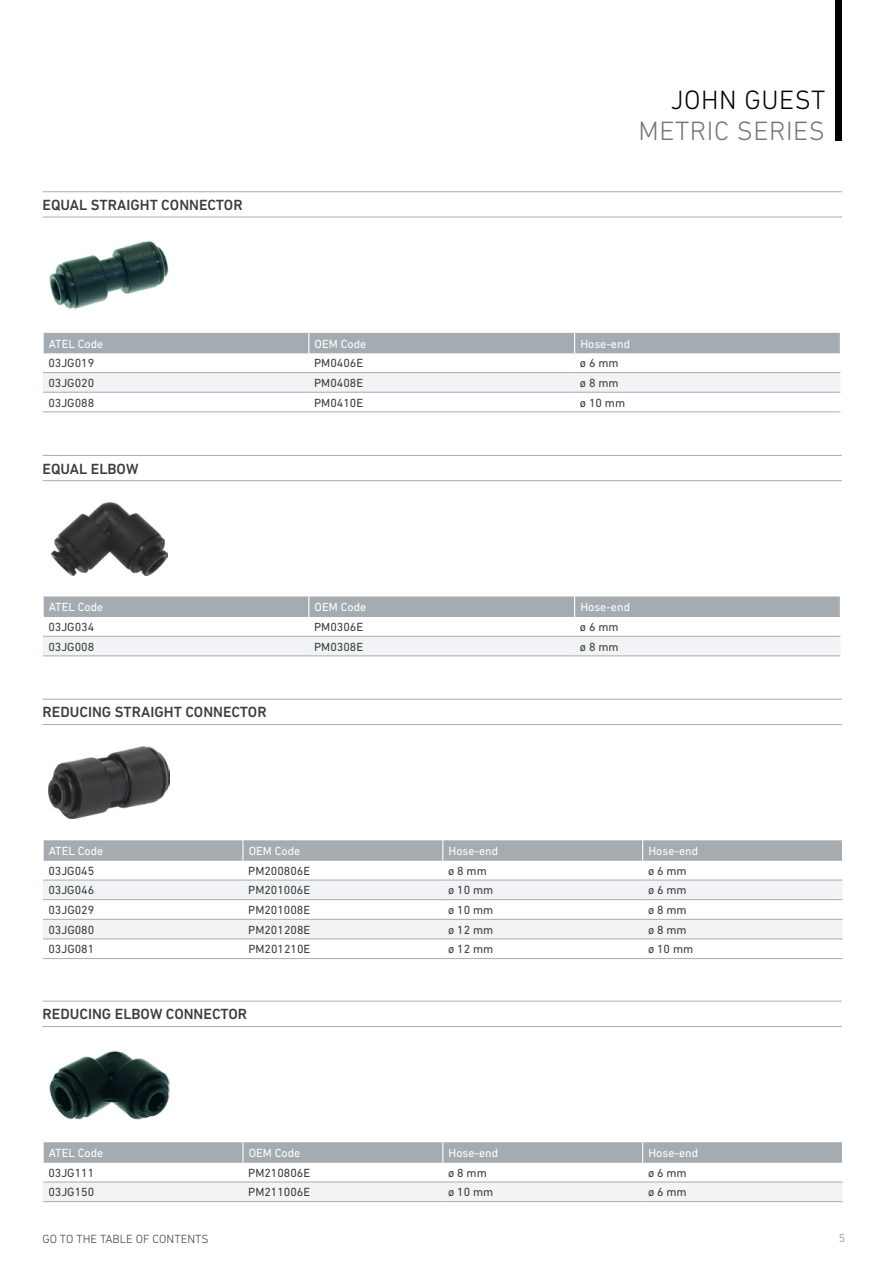
<style>
.page{position:relative;width:893px;height:1263px;background:#fff}
.page>*{position:absolute;margin:0;border:0;box-sizing:border-box;transform-origin:0 0}
.t1{font:300 27px "DIN Next LT Pro";letter-spacing:.02em;color:#74777b}
.t2{font:300 27px "DIN Next LT Pro";letter-spacing:.02em;color:#000}
.t3{font:500 15px "DIN Next LT Pro";color:#3c3c3b}
.t4{font:12px "DIN Next LT Pro";color:#3c3c3b}
.t5{font:12px "DIN Next LT Pro";color:#fff}
.t6{font:300 12px "DIN Next LT Pro";color:#3c3c3b}
.t7{font:12px "DIN Next LT Pro";color:#a4acb1}
</style>
<div class="page">
<div style="left:836px;top:0;width:6px;height:140px;background:#000"></div>
<hr style="left:43px;top:191px;width:799px;height:1px;background:#a4acb1">
<hr style="left:43px;top:217px;width:799px;height:1px;background:#a4acb1">
<img style="left:49px;top:240px;width:120px;height:69px">
<div style="left:43px;top:373px;width:797px;height:19px;background:#f1f3f4"></div>
<div style="left:43px;top:333px;width:797px;height:20px;background:#a4acb1"></div>
<hr style="left:309px;top:372px;width:266px;height:1px;background:#a4acb1">
<hr style="left:575px;top:372px;width:265px;height:1px;background:#a4acb1">
<hr style="left:309px;top:392px;width:266px;height:1px;background:#a4acb1">
<hr style="left:575px;top:392px;width:265px;height:1px;background:#a4acb1">
<hr style="left:309px;top:411px;width:266px;height:1px;background:#a4acb1">
<hr style="left:575px;top:411px;width:265px;height:1px;background:#a4acb1">
<hr style="left:43px;top:372px;width:266px;height:1px;background:#a4acb1">
<hr style="left:43px;top:392px;width:266px;height:1px;background:#a4acb1">
<hr style="left:43px;top:411px;width:266px;height:1px;background:#a4acb1">
<hr style="left:43px;top:455px;width:799px;height:1px;background:#a4acb1">
<hr style="left:43px;top:480px;width:799px;height:1px;background:#a4acb1">
<img style="left:51px;top:502px;width:116px;height:73px">
<div style="left:43px;top:637px;width:797px;height:18px;background:#f1f3f4"></div>
<div style="left:43px;top:596px;width:797px;height:21px;background:#a4acb1"></div>
<hr style="left:309px;top:636px;width:266px;height:1px;background:#a4acb1">
<hr style="left:575px;top:636px;width:265px;height:1px;background:#a4acb1">
<hr style="left:309px;top:655px;width:266px;height:1px;background:#a4acb1">
<hr style="left:575px;top:655px;width:265px;height:1px;background:#a4acb1">
<hr style="left:43px;top:636px;width:266px;height:1px;background:#a4acb1">
<hr style="left:43px;top:655px;width:266px;height:1px;background:#a4acb1">
<hr style="left:43px;top:699px;width:799px;height:1px;background:#a4acb1">
<hr style="left:43px;top:724px;width:799px;height:1px;background:#a4acb1">
<img style="left:49px;top:746px;width:120px;height:73px">
<svg style="left:43px;top:881px;width:799px;height:57px;fill:#f1f3f4"></svg>
<svg style="left:43px;top:840px;width:800px;height:21px;background:#a6aeb3"></svg>
<hr style="left:243px;top:880px;width:200px;height:1px;background:#a4acb1">
<hr style="left:443px;top:880px;width:200px;height:1px;background:#a4acb1">
<hr style="left:643px;top:880px;width:199px;height:1px;background:#a4acb1">
<hr style="left:243px;top:899px;width:200px;height:1px;background:#a4acb1">
<hr style="left:443px;top:899px;width:200px;height:1px;background:#a4acb1">
<hr style="left:643px;top:899px;width:199px;height:1px;background:#a4acb1">
<hr style="left:243px;top:919px;width:200px;height:1px;background:#a4acb1">
<hr style="left:243px;top:938px;width:200px;height:1px;background:#a4acb1">
<hr style="left:243px;top:958px;width:200px;height:1px;background:#a4acb1">
<hr style="left:443px;top:919px;width:200px;height:1px;background:#a4acb1">
<hr style="left:643px;top:919px;width:199px;height:1px;background:#a4acb1">
<hr style="left:443px;top:938px;width:200px;height:1px;background:#a4acb1">
<hr style="left:643px;top:938px;width:199px;height:1px;background:#a4acb1">
<hr style="left:443px;top:958px;width:200px;height:1px;background:#a4acb1">
<hr style="left:643px;top:958px;width:199px;height:1px;background:#a4acb1">
<hr style="left:43px;top:880px;width:200px;height:1px;background:#a4acb1">
<hr style="left:43px;top:899px;width:200px;height:1px;background:#a4acb1">
<hr style="left:43px;top:919px;width:200px;height:1px;background:#a4acb1">
<hr style="left:43px;top:938px;width:200px;height:1px;background:#a4acb1">
<hr style="left:43px;top:958px;width:200px;height:1px;background:#a4acb1">
<hr style="left:43px;top:1001px;width:799px;height:1px;background:#a4acb1">
<hr style="left:43px;top:1026px;width:799px;height:1px;background:#a4acb1">
<img style="left:49px;top:1050px;width:120px;height:70px">
<div style="left:43px;top:1182px;width:799px;height:19px;background:#f1f3f4"></div>
<svg style="left:43px;top:1142px;width:799px;height:21px;background:#a6aeb3"></svg>
<hr style="left:443px;top:1181px;width:200px;height:1px;background:#a4acb1">
<hr style="left:643px;top:1181px;width:199px;height:1px;background:#a4acb1">
<hr style="left:243px;top:1181px;width:200px;height:1px;background:#a4acb1">
<hr style="left:243px;top:1201px;width:200px;height:1px;background:#a4acb1">
<hr style="left:443px;top:1201px;width:200px;height:1px;background:#a4acb1">
<hr style="left:643px;top:1201px;width:199px;height:1px;background:#a4acb1">
<hr style="left:43px;top:1181px;width:200px;height:1px;background:#a4acb1">
<hr style="left:43px;top:1201px;width:200px;height:1px;background:#a4acb1">
<p class="t3" style="left:43px;top:196px;width:202px">EQUAL STRAIGHT CONNECTOR</p>
<h1 class="t2" style="left:671px;top:84px;width:156px">JOHN GUEST</h1>
<h1 class="t1" style="left:639px;top:116px;width:188px">METRIC SERIES</h1>
<p class="t5" style="left:49px;top:337px;width:56px">ATEL Code</p>
<p class="t5" style="left:315px;top:337px;width:53px">OEM Code</p>
<p class="t5" style="left:580px;top:337px;width:51px">Hose-end</p>
<p class="t4" style="left:48px;top:356px;width:47px">03JG019</p>
<p class="t4" style="left:314px;top:356px;width:50px">PM0406E</p>
<p class="t4" style="left:580px;top:356px;width:40px">ø 6 mm</p>
<p class="t4" style="left:48px;top:376px;width:47px">03JG020</p>
<p class="t4" style="left:314px;top:376px;width:50px">PM0408E</p>
<p class="t4" style="left:580px;top:376px;width:40px">ø 8 mm</p>
<p class="t4" style="left:48px;top:395px;width:47px">03JG088</p>
<p class="t4" style="left:314px;top:395px;width:50px">PM0410E</p>
<p class="t4" style="left:580px;top:395px;width:47px">ø 10 mm</p>
<p class="t3" style="left:43px;top:460px;width:97px">EQUAL ELBOW</p>
<p class="t5" style="left:49px;top:600px;width:56px">ATEL Code</p>
<p class="t5" style="left:315px;top:600px;width:53px">OEM Code</p>
<p class="t5" style="left:580px;top:600px;width:51px">Hose-end</p>
<p class="t4" style="left:48px;top:620px;width:47px">03JG034</p>
<p class="t4" style="left:314px;top:620px;width:50px">PM0306E</p>
<p class="t4" style="left:580px;top:620px;width:40px">ø 6 mm</p>
<p class="t4" style="left:48px;top:639px;width:47px">03JG008</p>
<p class="t4" style="left:314px;top:639px;width:50px">PM0308E</p>
<p class="t4" style="left:580px;top:639px;width:40px">ø 8 mm</p>
<p class="t3" style="left:43px;top:704px;width:226px">REDUCING STRAIGHT CONNECTOR</p>
<p class="t5" style="left:49px;top:844px;width:56px">ATEL Code</p>
<p class="t5" style="left:249px;top:844px;width:53px">OEM Code</p>
<p class="t5" style="left:449px;top:844px;width:51px">Hose-end</p>
<p class="t5" style="left:648px;top:844px;width:51px">Hose-end</p>
<p class="t4" style="left:48px;top:864px;width:47px">03JG045</p>
<p class="t4" style="left:248px;top:864px;width:63px">PM200806E</p>
<p class="t4" style="left:448px;top:864px;width:40px">ø 8 mm</p>
<p class="t4" style="left:648px;top:864px;width:40px">ø 6 mm</p>
<p class="t4" style="left:48px;top:883px;width:47px">03JG046</p>
<p class="t4" style="left:248px;top:883px;width:63px">PM201006E</p>
<p class="t4" style="left:448px;top:883px;width:47px">ø 10 mm</p>
<p class="t4" style="left:648px;top:883px;width:40px">ø 6 mm</p>
<p class="t4" style="left:48px;top:903px;width:47px">03JG029</p>
<p class="t4" style="left:248px;top:903px;width:63px">PM201008E</p>
<p class="t4" style="left:448px;top:903px;width:47px">ø 10 mm</p>
<p class="t4" style="left:648px;top:903px;width:40px">ø 8 mm</p>
<p class="t4" style="left:48px;top:923px;width:47px">03JG080</p>
<p class="t4" style="left:248px;top:923px;width:63px">PM201208E</p>
<p class="t4" style="left:448px;top:923px;width:47px">ø 12 mm</p>
<p class="t4" style="left:648px;top:923px;width:40px">ø 8 mm</p>
<p class="t4" style="left:48px;top:942px;width:47px">03JG081</p>
<p class="t4" style="left:248px;top:942px;width:63px">PM201210E</p>
<p class="t4" style="left:448px;top:942px;width:47px">ø 12 mm</p>
<p class="t4" style="left:648px;top:942px;width:47px">ø 10 mm</p>
<p class="t3" style="left:43px;top:1006px;width:206px">REDUCING ELBOW CONNECTOR</p>
<p class="t5" style="left:49px;top:1146px;width:56px">ATEL Code</p>
<p class="t5" style="left:249px;top:1146px;width:53px">OEM Code</p>
<p class="t5" style="left:449px;top:1146px;width:51px">Hose-end</p>
<p class="t5" style="left:648px;top:1146px;width:51px">Hose-end</p>
<p class="t4" style="left:48px;top:1166px;width:47px">03JG111</p>
<p class="t4" style="left:248px;top:1166px;width:63px">PM210806E</p>
<p class="t4" style="left:448px;top:1166px;width:40px">ø 8 mm</p>
<p class="t4" style="left:648px;top:1166px;width:40px">ø 6 mm</p>
<p class="t4" style="left:48px;top:1185px;width:47px">03JG150</p>
<p class="t4" style="left:248px;top:1185px;width:63px">PM211006E</p>
<p class="t4" style="left:448px;top:1185px;width:47px">ø 10 mm</p>
<p class="t4" style="left:648px;top:1185px;width:40px">ø 6 mm</p>
<p class="t6" style="left:43px;top:1232px;width:168px">GO TO THE TABLE OF CONTENTS</p>
<p class="t7" style="left:839px;top:1231px;width:8px">5</p>
</div>
